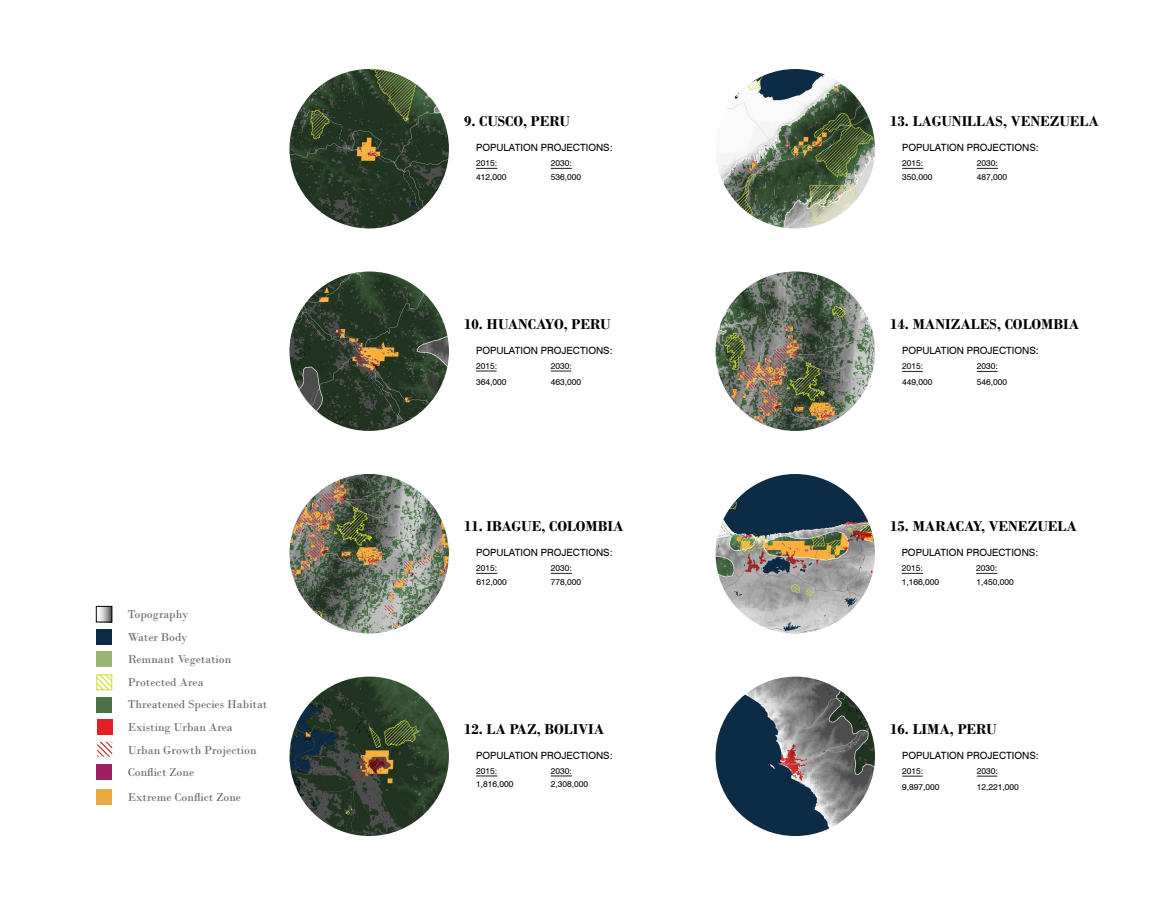
<style>
.page{position:relative;width:1170px;height:900px;background:#fff}
.page>*{position:absolute;margin:0;border:0;box-sizing:border-box;transform-origin:0 0}
.t1{font:700 15px "Bodoni";color:#000}
.t2{font:12px "Bodoni";color:#6d6e71}
.t3{font:10px "Swiss 721 BT";color:#000}
.t4{font:8.5px "Swiss 721 BT";color:#000}
</style>
<div class="page">
<img style="left:289px;top:474px;width:160px;height:159px;border-radius:80px">
<img style="left:716px;top:272px;width:159px;height:159px;border-radius:80px">
<img style="left:716px;top:69px;width:159px;height:159px;border-radius:80px">
<img style="left:716px;top:474px;width:159px;height:159px;border-radius:80px">
<img style="left:289px;top:677px;width:160px;height:159px;border-radius:80px">
<img style="left:716px;top:677px;width:159px;height:159px;border-radius:80px">
<img style="left:289px;top:69px;width:160px;height:159px;border-radius:80px">
<img style="left:289px;top:272px;width:160px;height:159px;border-radius:80px">
<svg style="left:902px;top:168px;width:21px;height:1px"></svg>
<svg style="left:977px;top:168px;width:21px;height:1px"></svg>
<svg style="left:902px;top:573px;width:21px;height:1px"></svg>
<svg style="left:976px;top:573px;width:21px;height:1px"></svg>
<svg style="left:476px;top:573px;width:21px;height:1px"></svg>
<svg style="left:551px;top:573px;width:21px;height:1px"></svg>
<svg style="left:977px;top:371px;width:20px;height:1px"></svg>
<svg style="left:902px;top:371px;width:21px;height:1px"></svg>
<svg style="left:476px;top:776px;width:21px;height:1px"></svg>
<svg style="left:551px;top:776px;width:21px;height:1px"></svg>
<svg style="left:977px;top:776px;width:20px;height:1px"></svg>
<svg style="left:902px;top:776px;width:21px;height:1px"></svg>
<svg style="left:476px;top:168px;width:21px;height:1px"></svg>
<svg style="left:551px;top:168px;width:21px;height:1px"></svg>
<svg style="left:551px;top:371px;width:20px;height:1px"></svg>
<svg style="left:476px;top:371px;width:21px;height:1px"></svg>
<div style="left:96px;top:629px;width:16px;height:16px;background:#0c2c45"></div>
<svg style="left:99px;top:608px;width:11px;height:12px"></svg>
<div style="left:96px;top:606px;width:16px;height:16px;border:1px solid #000"></div>
<div style="left:96px;top:652px;width:16px;height:15px;background:#9ab473"></div>
<div style="left:97px;top:764px;width:15px;height:16px;background:#9d1f60"></div>
<div style="left:97px;top:789px;width:15px;height:16px;background:#e9ab3f"></div>
<div style="left:97px;top:697px;width:15px;height:15px;background:#4b7148"></div>
<div style="left:97px;top:719px;width:15px;height:16px;background:#e61e26"></div>
<svg style="left:99px;top:677px;width:11px;height:11px"></svg>
<div style="left:97px;top:675px;width:15px;height:15px;border:1px solid #cfdb2e"></div>
<svg style="left:97px;top:742px;width:15px;height:15px"></svg>
<p class="t2" style="left:128px;top:607px;width:62px">Topography</p>
<p class="t2" style="left:128px;top:630px;width:62px">Water Body</p>
<p class="t2" style="left:128px;top:652px;width:105px">Remnant Vegetation</p>
<p class="t2" style="left:128px;top:675px;width:77px">Protected Area</p>
<p class="t2" style="left:128px;top:720px;width:107px">Existing Urban Area</p>
<p class="t2" style="left:128px;top:743px;width:130px">Urban Growth Projection</p>
<p class="t2" style="left:128px;top:765px;width:68px">Conflict Zone</p>
<p class="t2" style="left:128px;top:790px;width:115px">Extreme Conflict Zone</p>
<p class="t2" style="left:128px;top:697px;width:141px">Threatened Species Habitat</p>
<p class="t1" style="left:464px;top:112px;width:107px">9. CUSCO, PERU</p>
<p class="t3" style="left:476px;top:142px;width:138px">POPULATION PROJECTIONS:</p>
<p class="t4" style="left:476px;top:158px;width:23px">2015:</p>
<p class="t4" style="left:476px;top:171px;width:32px">412,000</p>
<p class="t4" style="left:551px;top:171px;width:32px">536,000</p>
<p class="t4" style="left:551px;top:158px;width:23px">2030:</p>
<p class="t1" style="left:890px;top:112px;width:210px">13. LAGUNILLAS, VENEZUELA</p>
<p class="t3" style="left:902px;top:142px;width:138px">POPULATION PROJECTIONS:</p>
<p class="t4" style="left:902px;top:158px;width:23px">2015:</p>
<p class="t4" style="left:902px;top:171px;width:32px">350,000</p>
<p class="t4" style="left:977px;top:171px;width:32px">487,000</p>
<p class="t4" style="left:977px;top:158px;width:23px">2030:</p>
<p class="t1" style="left:464px;top:315px;width:148px">10. HUANCAYO, PERU</p>
<p class="t3" style="left:476px;top:344px;width:138px">POPULATION PROJECTIONS:</p>
<p class="t4" style="left:476px;top:376px;width:32px">364,000</p>
<p class="t4" style="left:476px;top:361px;width:23px">2015:</p>
<p class="t4" style="left:551px;top:361px;width:23px">2030:</p>
<p class="t4" style="left:551px;top:376px;width:32px">463,000</p>
<p class="t1" style="left:890px;top:315px;width:190px">14. MANIZALES, COLOMBIA</p>
<p class="t3" style="left:902px;top:345px;width:138px">POPULATION PROJECTIONS:</p>
<p class="t4" style="left:902px;top:377px;width:32px">449,000</p>
<p class="t4" style="left:902px;top:361px;width:23px">2015:</p>
<p class="t4" style="left:977px;top:361px;width:23px">2030:</p>
<p class="t4" style="left:977px;top:377px;width:32px">546,000</p>
<p class="t1" style="left:464px;top:517px;width:161px">11. IBAGUE, COLOMBIA</p>
<p class="t1" style="left:890px;top:517px;width:188px">15. MARACAY, VENEZUELA</p>
<p class="t3" style="left:476px;top:547px;width:138px">POPULATION PROJECTIONS:</p>
<p class="t4" style="left:476px;top:563px;width:23px">2015:</p>
<p class="t4" style="left:476px;top:576px;width:32px">612,000</p>
<p class="t4" style="left:551px;top:576px;width:32px">778,000</p>
<p class="t4" style="left:551px;top:563px;width:23px">2030:</p>
<p class="t3" style="left:902px;top:547px;width:138px">POPULATION PROJECTIONS:</p>
<p class="t4" style="left:902px;top:563px;width:23px">2015:</p>
<p class="t4" style="left:902px;top:576px;width:39px">1,166,000</p>
<p class="t4" style="left:976px;top:576px;width:39px">1,450,000</p>
<p class="t4" style="left:976px;top:563px;width:23px">2030:</p>
<p class="t1" style="left:464px;top:720px;width:141px">12. LA PAZ, BOLIVIA</p>
<p class="t3" style="left:476px;top:749px;width:138px">POPULATION PROJECTIONS:</p>
<p class="t4" style="left:476px;top:766px;width:23px">2015:</p>
<p class="t4" style="left:476px;top:779px;width:39px">1,816,000</p>
<p class="t4" style="left:551px;top:779px;width:39px">2,308,000</p>
<p class="t4" style="left:551px;top:766px;width:23px">2030:</p>
<p class="t1" style="left:890px;top:720px;width:108px">16. LIMA, PERU</p>
<p class="t3" style="left:902px;top:749px;width:138px">POPULATION PROJECTIONS:</p>
<p class="t4" style="left:902px;top:782px;width:39px">9,897,000</p>
<p class="t4" style="left:902px;top:766px;width:23px">2015:</p>
<p class="t4" style="left:977px;top:766px;width:23px">2030:</p>
<p class="t4" style="left:977px;top:782px;width:44px">12,221,000</p>
</div>
